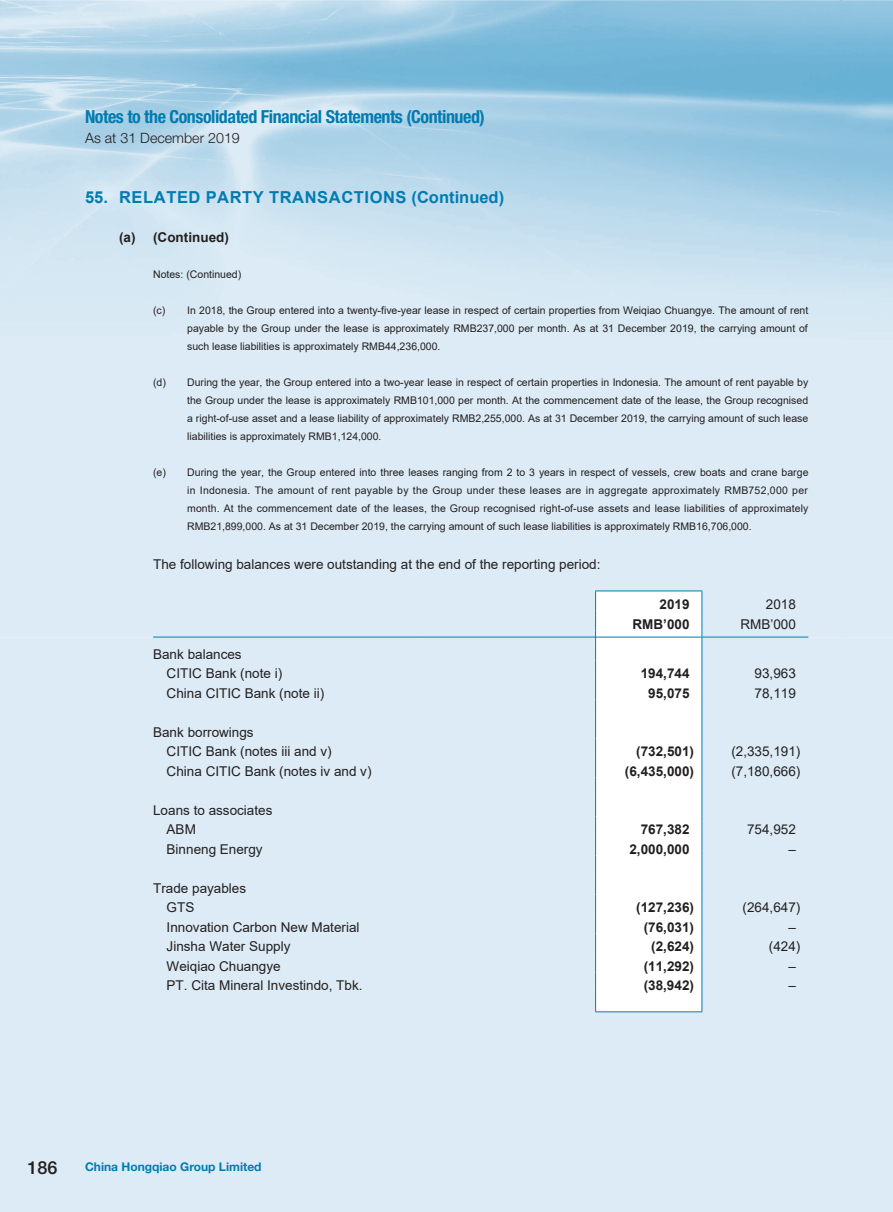
<style>
.page{position:relative;width:893px;height:1212px;background:#fff}
.page>*{position:absolute;margin:0;border:0;box-sizing:border-box;transform-origin:0 0}
.t1{font:700 condensed 18px "Helvetica Neue LT Std";letter-spacing:-.025em;color:#007cb1}
.t2{font:500 18px "Helvetica Neue LT Std";color:#231f20}
.t3{font:700 16.5px "Arial";letter-spacing:.035em;color:#007cb1}
.t4{font:300 14.25px "Helvetica Neue LT Std";color:#231f20}
.t5{font:13.5px/19.5px "Arial";color:#231f20}
.t6{font:700 13.5px "Arial";color:#231f20}
.t7{font:700 12px "Helvetica Neue LT Std";color:#007cb1}
.t8{font:10.5px/18px "Arial";color:#231f20;text-align:justify}
</style>
<div class="page">
<div style="left:0;top:637px;width:892px;height:575px;background:#dcebf5"></div>
<img style="left:0;top:0;width:892px;height:637px">
<svg style="left:596px;top:592px;width:105px;height:419px"></svg>
<hr style="left:595px;top:591px;width:107px;height:1px;background:#007cb1">
<svg style="left:595px;top:591px;width:1px;height:420px"></svg>
<svg style="left:701px;top:591px;width:1px;height:420px"></svg>
<hr style="left:595px;top:1011px;width:107px;height:1px;background:#007cb1">
<hr style="left:153px;top:637px;width:442px;height:1px;background:#007cb1">
<hr style="left:596px;top:637px;width:105px;height:1px;background:#007cb1">
<hr style="left:702px;top:637px;width:106px;height:1px;background:#007cb1">
<h1 class="t1" style="left:85px;top:110px;width:401px">Notes to the Consolidated Financial Statements (Continued)</h1>
<h3 class="t4" style="left:85px;top:130px;width:156px">As at 31 December 2019</h3>
<h2 class="t3" style="left:85px;top:188px;width:420px">55. RELATED PARTY TRANSACTIONS (Continued)</h2>
<p class="t6" style="left:119px;top:230px;width:111px">(a) (Continued)</p>
<p class="t8" style="left:153px;top:266px;width:90px">Notes: (Continued)</p>
<p class="t8" style="left:187px;top:302px;width:622px;text-indent:-34px">(c) In 2018, the Group entered into a twenty-five-year lease in respect of certain properties from Weiqiao Chuangye. The amount of rent payable by the Group under the lease is approximately RMB237,000 per month. As at 31 December 2019, the carrying amount of such lease liabilities is approximately RMB44,236,000.</p>
<p class="t8" style="left:187px;top:374px;width:622px;text-indent:-34px">(d) During the year, the Group entered into a two-year lease in respect of certain properties in Indonesia. The amount of rent payable by the Group under the lease is approximately RMB101,000 per month. At the commencement date of the lease, the Group recognised a right-of-use asset and a lease liability of approximately RMB2,255,000. As at 31 December 2019, the carrying amount of such lease liabilities is approximately RMB1,124,000.</p>
<p class="t8" style="left:187px;top:464px;width:622px;text-indent:-34px">(e) During the year, the Group entered into three leases ranging from 2 to 3 years in respect of vessels, crew boats and crane barge in Indonesia. The amount of rent payable by the Group under these leases are in aggregate approximately RMB752,000 per month. At the commencement date of the leases, the Group recognised right-of-use assets and lease liabilities of approximately RMB21,899,000. As at 31 December 2019, the carrying amount of such lease liabilities is approximately RMB16,706,000.</p>
<p class="t5" style="left:153px;top:555px;width:449px">The following balances were outstanding at the end of the reporting period:</p>
<p class="t6" style="left:659px;top:597px;width:32px">2019</p>
<p class="t5" style="left:765px;top:595px;width:32px">2018</p>
<p class="t6" style="left:632px;top:616px;width:59px">RMB’000</p>
<p class="t5" style="left:740px;top:614px;width:57px">RMB’000</p>
<p class="t5" style="left:167px;top:644px;width:117px;text-indent:-14px">Bank balances<br>CITIC Bank (note i)</p>
<p class="t6" style="left:640px;top:666px;width:50px">194,744</p>
<p class="t5" style="left:754px;top:664px;width:43px">93,963</p>
<p class="t5" style="left:167px;top:683px;width:159px">China CITIC Bank (note ii)</p>
<p class="t6" style="left:648px;top:686px;width:43px">95,075</p>
<p class="t5" style="left:754px;top:683px;width:43px">78,119</p>
<p class="t5" style="left:167px;top:722px;width:167px;text-indent:-14px">Bank borrowings<br>CITIC Bank (notes iii and v)</p>
<p class="t6" style="left:636px;top:744px;width:59px">(732,501)</p>
<p class="t5" style="left:731px;top:742px;width:71px">(2,335,191)</p>
<p class="t5" style="left:167px;top:761px;width:206px">China CITIC Bank (notes iv and v)</p>
<p class="t6" style="left:625px;top:764px;width:71px">(6,435,000)</p>
<p class="t5" style="left:731px;top:761px;width:71px">(7,180,666)</p>
<p class="t5" style="left:167px;top:800px;width:107px;text-indent:-14px">Loans to associates<br>ABM</p>
<p class="t6" style="left:640px;top:822px;width:50px">767,382</p>
<p class="t5" style="left:747px;top:820px;width:50px">754,952</p>
<p class="t5" style="left:167px;top:839px;width:98px">Binneng Energy</p>
<p class="t6" style="left:629px;top:842px;width:62px">2,000,000</p>
<p class="t5" style="left:788px;top:839px;width:9px">–</p>
<p class="t5" style="left:167px;top:878px;width:81px;text-indent:-14px">Trade payables<br>GTS</p>
<p class="t6" style="left:636px;top:900px;width:59px">(127,236)</p>
<p class="t5" style="left:742px;top:898px;width:59px">(264,647)</p>
<p class="t5" style="left:167px;top:917px;width:194px">Innovation Carbon New Material</p>
<p class="t6" style="left:643px;top:919px;width:52px">(76,031)</p>
<p class="t5" style="left:788px;top:917px;width:9px">–</p>
<p class="t5" style="left:167px;top:937px;width:125px">Jinsha Water Supply</p>
<p class="t6" style="left:651px;top:939px;width:44px">(2,624)</p>
<p class="t5" style="left:768px;top:937px;width:33px">(424)</p>
<p class="t5" style="left:167px;top:956px;width:116px">Weiqiao Chuangye</p>
<p class="t6" style="left:643px;top:958px;width:52px">(11,292)</p>
<p class="t5" style="left:788px;top:956px;width:9px">–</p>
<p class="t5" style="left:167px;top:976px;width:197px">PT. Cita Mineral Investindo, Tbk.</p>
<p class="t6" style="left:643px;top:978px;width:52px">(38,942)</p>
<p class="t5" style="left:788px;top:976px;width:9px">–</p>
<h1 class="t2" style="left:27px;top:1158px;width:32px">186</h1>
<p class="t7" style="left:85px;top:1163px;width:178px">China Hongqiao Group Limited</p>
</div>
